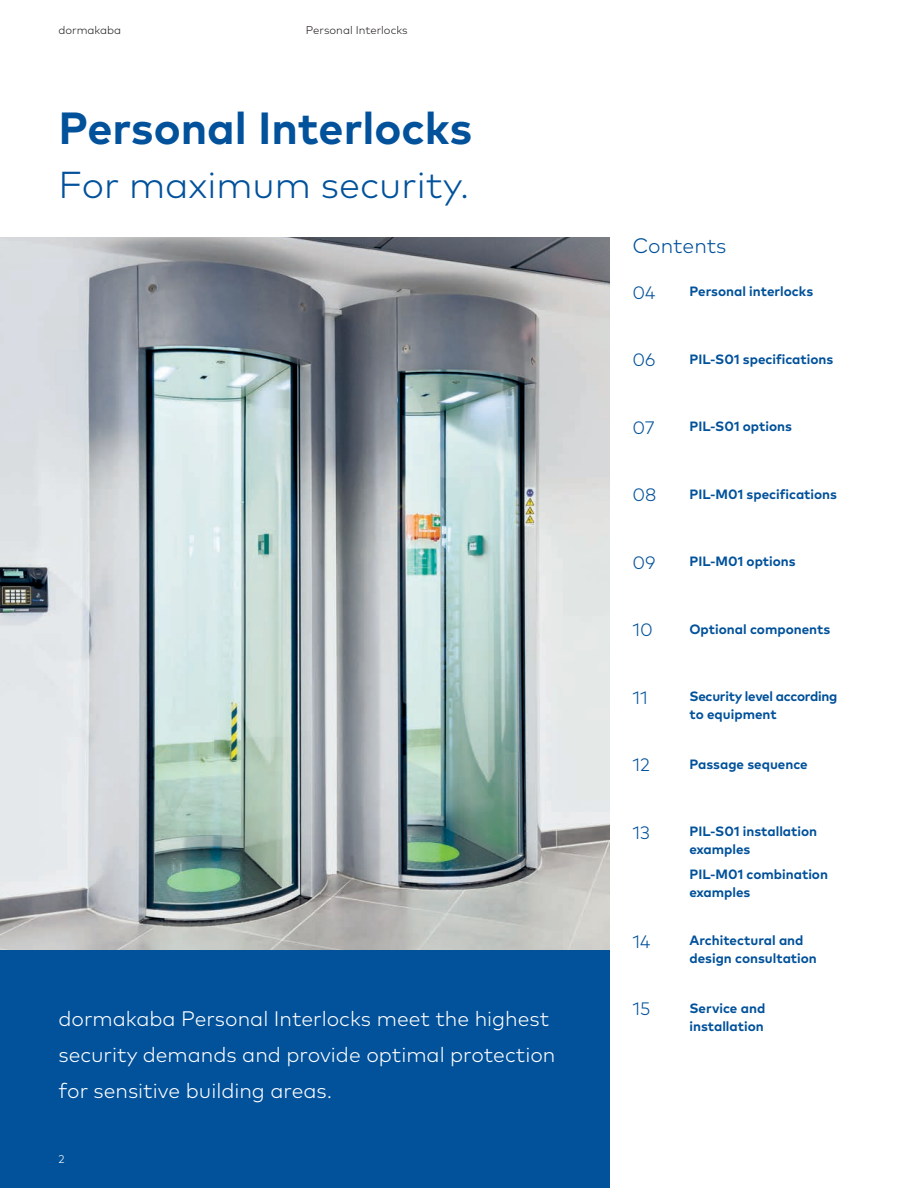
<style>
.page{position:relative;width:918px;height:1188px;background:#fff}
.page>*{position:absolute;margin:0;border:0;box-sizing:border-box;transform-origin:0 0}
.t1{font:700 45px "Mark Pro";color:#01519b}
.t2{font:300 37.5px "Mark Pro";color:#01519b}
.t3{font:300 21px/36px "Mark Pro";color:#fff}
.t4{font:300 21px "Mark Pro";color:#01519b}
.t5{font:300 18px "Mark Pro";color:#01519b}
.t6{font:700 13.5px/18px "Mark Pro";color:#01519b}
.t7{font:700 13.5px/18px "Mark Pro";letter-spacing:-.02em;color:#01519b}
.t8{font:300 11.25px "Mark Pro";color:#231f20}
.t9{font:300 11.25px "Mark Pro";color:#fff}
</style>
<div class="page">
<img style="left:0;top:238px;width:610px;height:712px">
<div style="left:0;top:950px;width:610px;height:238px;background:#01519b"></div>
<p class="t8" style="left:58px;top:21px;width:64px">dormakaba</p>
<p class="t8" style="left:306px;top:21px;width:103px">Personal Interlocks</p>
<h1 class="t1" style="left:58px;top:94px;width:415px">Personal Interlocks</h1>
<h2 class="t2" style="left:58px;top:157px;width:413px">For maximum security.</h2>
<h3 class="t3" style="left:58px;top:999px;width:499px">dormakaba Personal Interlocks meet the highest security demands and provide optimal protection for sensitive building areas.</h3>
<p class="t9" style="left:58px;top:1151px;width:8px">2</p>
<h3 class="t4" style="left:632px;top:229px;width:96px">Contents</h3>
<h3 class="t5" style="left:632px;top:279px;width:25px">04</h3>
<p class="t6" style="left:689px;top:281px;width:125px">Personal interlocks</p>
<h3 class="t5" style="left:632px;top:347px;width:25px">06</h3>
<p class="t6" style="left:689px;top:349px;width:145px">PIL-S01 specifications</p>
<h3 class="t5" style="left:632px;top:414px;width:24px">07</h3>
<p class="t6" style="left:689px;top:416px;width:104px">PIL-S01 options</p>
<h3 class="t5" style="left:632px;top:482px;width:26px">08</h3>
<p class="t6" style="left:689px;top:484px;width:149px">PIL-M01 specifications</p>
<h3 class="t5" style="left:632px;top:549px;width:25px">09</h3>
<p class="t6" style="left:689px;top:551px;width:108px">PIL-M01 options</p>
<h3 class="t5" style="left:632px;top:617px;width:22px">10</h3>
<p class="t6" style="left:689px;top:619px;width:142px">Optional components</p>
<h3 class="t5" style="left:632px;top:684px;width:17px">11</h3>
<p class="t7" style="left:689px;top:686px;width:149px">Security level according to equipment</p>
<h3 class="t5" style="left:632px;top:752px;width:19px">12</h3>
<p class="t6" style="left:689px;top:754px;width:120px">Passage sequence</p>
<h3 class="t5" style="left:632px;top:819px;width:19px">13</h3>
<p class="t6" style="left:689px;top:821px;width:129px">PIL-S01 installation examples</p>
<p class="t6" style="left:689px;top:864px;width:140px">PIL-M01 combination examples</p>
<h3 class="t5" style="left:632px;top:928px;width:20px">14</h3>
<p class="t6" style="left:689px;top:930px;width:129px">Architectural and design consultation</p>
<h3 class="t5" style="left:632px;top:996px;width:20px">15</h3>
<p class="t6" style="left:689px;top:998px;width:77px">Service and installation</p>
</div>
